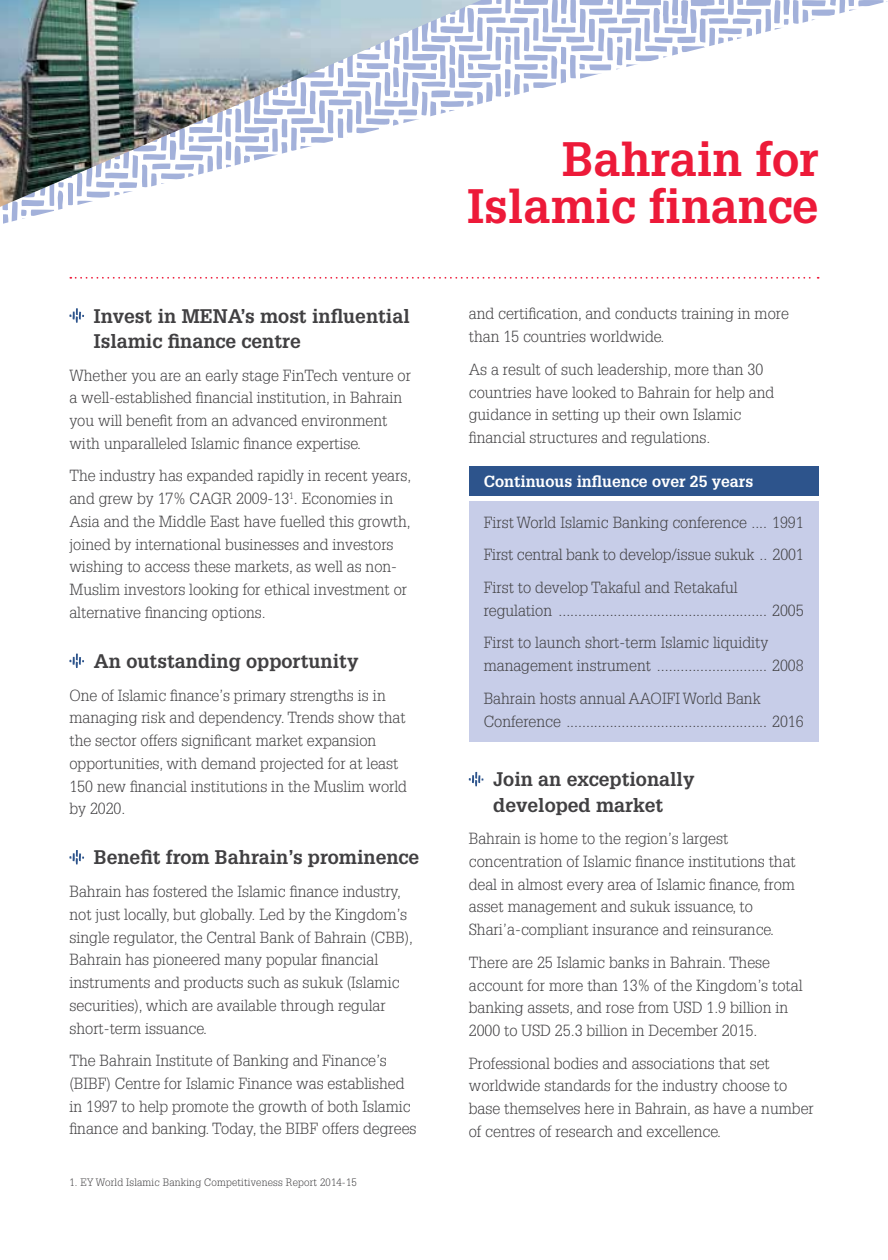
<style>
.page{position:relative;width:888px;height:1260px;background:#fff}
.page>*{position:absolute;margin:0;border:0;box-sizing:border-box;transform-origin:0 0}
.t1{font:700 47.25px/47.2px "Glypha";color:#ed1a39;text-align:right}
.t2{font:700 19.25px/25.2px "Glypha";color:#414042}
.t3{font:300 15.75px/22.8px "Glypha";color:#414042}
.t4{font:700 15.75px "Glypha";color:#fff}
.t5{font:300 10.5px "Glypha";letter-spacing:.02em;color:#414042}
</style>
<div class="page">
<svg style="left:469px;top:772px;width:14px;height:14px"></svg>
<svg style="left:69px;top:308px;width:15px;height:15px"></svg>
<svg style="left:69px;top:653px;width:15px;height:15px"></svg>
<svg style="left:69px;top:850px;width:15px;height:15px"></svg>
<svg style="left:2px;top:0;width:886px;height:224px"></svg>
<img style="left:0;top:0;width:481px;height:207px">
<div style="left:469px;top:466px;width:350px;height:30px;background:#2d548c"></div>
<div style="left:469px;top:501px;width:350px;height:241px;background:#c7cde8"></div>
<svg style="left:70px;top:277px;width:749px;height:2px"></svg>
<p class="t2" style="left:94px;top:303px;width:317px">Invest in MENA’s most influential<br>Islamic finance centre</p>
<p class="t3" style="left:69px;top:364px;width:343px">Whether you are an early stage FinTech venture or a well-established financial institution, in Bahrain you will benefit from an advanced environment with unparalleled Islamic finance expertise.</p>
<p class="t3" style="left:69px;top:465px;width:343px">The industry has expanded rapidly in recent years, and grew by 17% CAGR 2009-13<sup>1</sup>. Economies in Asia and the Middle East have fuelled this growth, joined by international businesses and investors wishing to access these markets, as well as non-Muslim investors looking for ethical investment or alternative financing options.</p>
<p class="t2" style="left:94px;top:648px;width:266px">An outstanding opportunity</p>
<p class="t3" style="left:69px;top:684px;width:339px">One of Islamic finance’s primary strengths is in managing risk and dependency. Trends show that the sector offers significant market expansion opportunities, with demand projected for at least 150 new financial institutions in the Muslim world by 2020.</p>
<p class="t2" style="left:94px;top:844px;width:327px">Benefit from Bahrain’s prominence</p>
<p class="t3" style="left:69px;top:880px;width:345px">Bahrain has fostered the Islamic finance industry, not just locally, but globally. Led by the Kingdom’s single regulator, the Central Bank of Bahrain (CBB), Bahrain has pioneered many popular financial instruments and products such as sukuk (Islamic securities), which are available through regular short-term issuance.</p>
<p class="t3" style="left:69px;top:1050px;width:349px">The Bahrain Institute of Banking and Finance’s (BIBF) Centre for Islamic Finance was established in 1997 to help promote the growth of both Islamic finance and banking. Today, the BIBF offers degrees</p>
<p class="t5" style="left:69px;top:1176px;width:289px">1. EY World Islamic Banking Competitiveness Report 2014-15</p>
<h1 class="t1" style="left:468px;top:134px;width:352px">Bahrain for<br>Islamic finance</h1>
<p class="t3" style="left:469px;top:303px;width:322px">and certification, and conducts training in more than 15 countries worldwide.</p>
<p class="t3" style="left:469px;top:358px;width:307px">As a result of such leadership, more than 30 countries have looked to Bahrain for help and guidance in setting up their own Islamic financial structures and regulations.</p>
<p class="t4" style="left:484px;top:472px;width:271px">Continuous influence over 25 years</p>
<p class="t3" style="left:484px;top:506px;width:321px;line-height:32.7px;text-align:justify">First World Islamic Banking conference .... 1991<br>First central bank to develop/issue sukuk .. 2001<br>First to develop Takaful and Retakaful</p>
<p class="t3" style="left:484px;top:594px;width:321px;line-height:32.7px">regulation ..................................................... 2005<br>First to launch short-term Islamic liquidity</p>
<p class="t3" style="left:484px;top:650px;width:321px;line-height:32.7px">management instrument ............................ 2008<br>Bahrain hosts annual AAOIFI World Bank</p>
<p class="t3" style="left:484px;top:710px;width:321px">Conference ................................................... 2016</p>
<p class="t2" style="left:493px;top:766px;width:203px">Join an exceptionally developed market</p>
<p class="t3" style="left:469px;top:828px;width:329px">Bahrain is home to the region’s largest concentration of Islamic finance institutions that deal in almost every area of Islamic finance, from asset management and sukuk issuance, to Shari’a-compliant insurance and reinsurance.</p>
<p class="t3" style="left:469px;top:951px;width:335px">There are 25 Islamic banks in Bahrain. These account for more than 13% of the Kingdom’s total banking assets, and rose from USD 1.9 billion in 2000 to USD 25.3 billion in December 2015.</p>
<p class="t3" style="left:469px;top:1052px;width:347px">Professional bodies and associations that set worldwide standards for the industry choose to base themselves here in Bahrain, as have a number of centres of research and excellence.</p>
</div>
